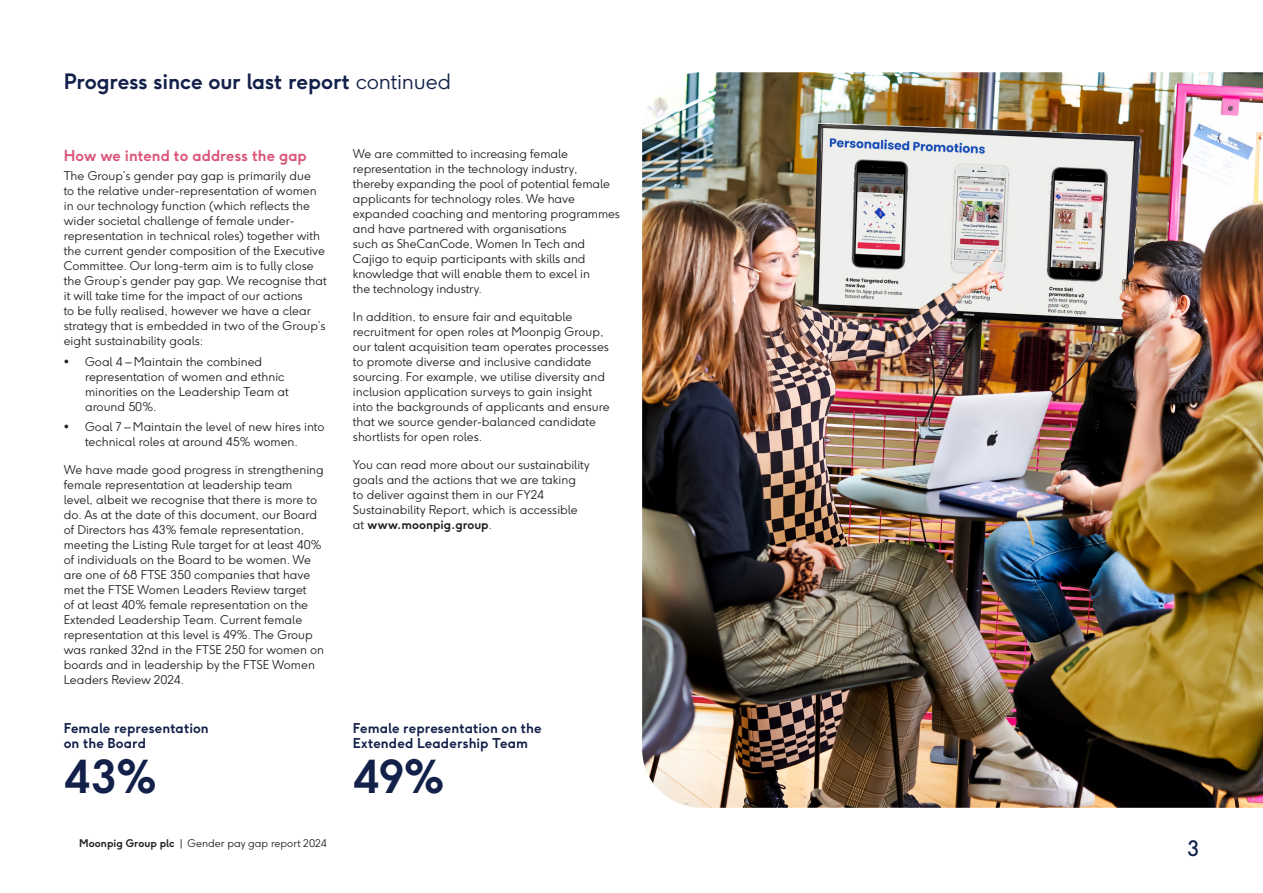
<style>
.page{position:relative;width:1263px;height:893px;background:#fff}
.page>*{position:absolute;margin:0;border:0;box-sizing:border-box;transform-origin:0 0}
.Stat{font:700 45px "Moonpig";color:#13214a}
.Heading_continued{font:700 21px "Moonpig";letter-spacing:-.005em;color:#13214a}
.t1{font:21px "Moonpig";color:#13214a}
.Subhead_Level_1{font:700 15px "Moonpig";color:#db5578}
.Stat_Title{font:700 13.5px/15px "Moonpig";letter-spacing:.005em;color:#13214a}
.Body_Copy{font:300 12px/15px "Moonpig";color:#231f20}
.Body_Copy___Reduced_Spacing_After{font:300 12px/15px "Moonpig";color:#231f20}
.t2{font:300 10.5px "Moonpig";color:#231f20}
.s1{font-weight:300}
.s2{font-weight:700}
</style>
<div class="page">
<img style="left:642px;top:72px;width:621px;height:736px">
<p class="Heading_continued" style="left:64px;top:68px;width:389px">Progress since our last report <span class="s1">continued</span></p>
<p class="Subhead_Level_1" style="left:64px;top:146px;width:245px">How we intend to address the gap</p>
<p class="Body_Copy___Reduced_Spacing_After" style="left:64px;top:168px;width:265px">The Group’s gender pay gap is primarily due<br>to the relative under-representation of women in our technology function (which reflects the wider societal challenge of female under&shy;representation in technical roles) together with the current gender composition of the Executive Committee. Our long-term aim is to fully close the Group’s gender pay gap. We recognise that it will take time for the impact of our actions<br>to be fully realised, however we have a clear strategy that is embedded in two of the Group’s eight sustainability goals:</p>
<p class="Body_Copy" style="left:85px;top:355px;width:205px;text-indent:-21px">• Goal 4 – Maintain the combined representation of women and ethnic minorities on the Leadership Team at around 50%.</p>
<p class="Body_Copy" style="left:64px;top:419px;width:262px;text-align:center">• Goal 7 – Maintain the level of new hires into technical roles at around 45% women.</p>
<p class="Body_Copy" style="left:64px;top:462px;width:262px">We have made good progress in strengthening female representation at leadership team level, albeit we recognise that there is more to do. As at the date of this document, our Board of Directors has 43% female representation, meeting the Listing Rule target for at least 40% of individuals on the Board to be women. We are one of 68 FTSE 350 companies that have met the FTSE Women Leaders Review target<br>of at least 40% female representation on the Extended Leadership Team. Current female representation at this level is 49%. The Group was ranked 32nd in the FTSE 250 for women on boards and in leadership by the FTSE Women Leaders Review 2024.</p>
<p class="Body_Copy" style="left:353px;top:147px;width:269px">We are committed to increasing female representation in the technology industry, thereby expanding the pool of potential female applicants for technology roles. We have expanded coaching and mentoring programmes and have partnered with organisations<br>such as SheCanCode, Women In Tech and Cajigo to equip participants with skills and knowledge that will enable them to excel in<br>the technology industry.</p>
<p class="Body_Copy" style="left:353px;top:309px;width:258px">In addition, to ensure fair and equitable recruitment for open roles at Moonpig Group, our talent acquisition team operates processes to promote diverse and inclusive candidate sourcing. For example, we utilise diversity and inclusion application surveys to gain insight into the backgrounds of applicants and ensure that we source gender-balanced candidate shortlists for open roles.</p>
<p class="Body_Copy" style="left:353px;top:457px;width:238px">You can read more about our sustainability goals and the actions that we are taking<br>to deliver against them in our FY24<br>Sustainability Report, which is accessible at <span class="s2">www.moonpig.group</span>.</p>
<p class="Stat_Title" style="left:64px;top:720px;width:147px">Female representation on the Board</p>
<p class="Stat_Title" style="left:353px;top:720px;width:190px">Female representation on the<br>Extended Leadership Team</p>
<p class="Stat" style="left:64px;top:747px;width:95px">43%</p>
<p class="Stat" style="left:353px;top:747px;width:94px">49%</p>
<p class="t2" style="left:79px;top:837px;width:249px"><span class="s2">Moonpig Group plc</span> | Gender pay gap report 2024</p>
<h2 class="t1" style="left:1187px;top:835px;width:14px">3</h2>
</div>
